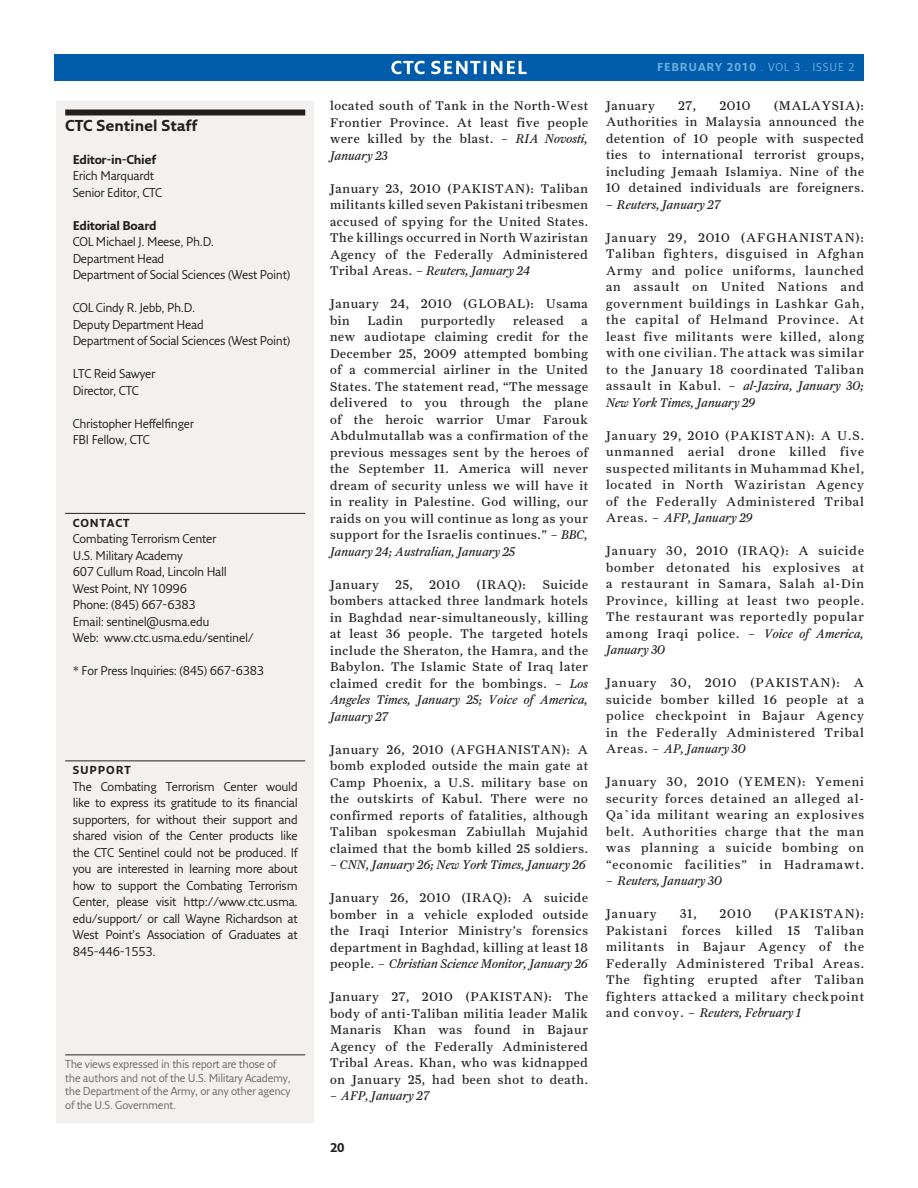
<style>
.page{position:relative;width:918px;height:1188px;background:#fff}
.page>*{position:absolute;margin:0;border:0;box-sizing:border-box;transform-origin:0 0}
.t1{font:700 15.3px "Fresco Sans";color:#231f20}
.t2{font:12.75px/16.5px "Farnham Text Regular LF";letter-spacing:.05em;color:#231f20;text-align:justify}
.t3{font:12.75px "Farnham Text Regular Ital LF";letter-spacing:-.005em;color:#231f20}
.t4{font:12.75px "Farnham Text Regular LF";letter-spacing:.075em;color:#231f20}
.t5{font:12.3px/16.5px "Fresco Sans";letter-spacing:-.025em;color:#231f20;text-align:justify}
.t6{font:700 12.3px "Fresco Sans";letter-spacing:-.025em;color:#231f20}
.t7{font:11.25px/13.5px "Fresco Sans";letter-spacing:-.025em;color:#6c6d70}
.t8{font:11.25px "Fresco Sans";letter-spacing:.075em;color:#6caddf}
.t9{font:700 11.25px "Fresco Sans";letter-spacing:.075em;color:#231f20}
.t10{font:700 11.25px "Fresco Sans";color:#6caddf}
.s1{font-family:"Farnham Text Regular Ital LF"}
.s2{font-family:"Farnham Text Regular LF"}
.s3{font-weight:700}
</style>
<div class="page">
<div style="left:56px;top:101px;width:258px;height:1021px;background:#f3f1ef"></div>
<div style="left:54px;top:54px;width:810px;height:27px;background:#015dab"></div>
<svg style="left:391px;top:61px;width:136px;height:13px"></svg>
<div style="left:65px;top:110px;width:240px;height:6px;background:#231f20"></div>
<hr style="left:65px;top:513px;width:240px;height:1px;background:#231f20">
<hr style="left:65px;top:760px;width:240px;height:1px;background:#231f20">
<hr style="left:65px;top:1054px;width:240px;height:1px;background:#231f20">
<p class="t1" style="left:65px;top:116px;width:133px">CTC Sentinel Staff</p>
<p class="t6" style="left:73px;top:152px;width:85px">Editor-in-Chief</p>
<p class="t5" style="left:73px;top:167px;width:83px">Erich Marquardt</p>
<p class="t5" style="left:73px;top:184px;width:91px">Senior Editor, CTC</p>
<p class="t6" style="left:73px;top:218px;width:85px">Editorial Board</p>
<p class="t5" style="left:73px;top:233px;width:143px">COL Michael J. Meese, Ph.D.</p>
<p class="t5" style="left:73px;top:250px;width:93px">Department Head</p>
<p class="t5" style="left:73px;top:266px;width:219px">Department of Social Sciences (West Point)</p>
<p class="t5" style="left:73px;top:299px;width:124px">COL Cindy R. Jebb, Ph.D.</p>
<p class="t5" style="left:73px;top:316px;width:133px">Deputy Department Head</p>
<p class="t5" style="left:73px;top:332px;width:219px">Department of Social Sciences (West Point)</p>
<p class="t5" style="left:73px;top:365px;width:84px">LTC Reid Sawyer</p>
<p class="t5" style="left:73px;top:382px;width:68px">Director, CTC</p>
<p class="t5" style="left:73px;top:415px;width:123px">Christopher Heffelfinger</p>
<p class="t5" style="left:73px;top:431px;width:79px">FBI Fellow, CTC</p>
<p class="t9" style="left:73px;top:516px;width:36px">Co ntact</p>
<p class="t5" style="left:73px;top:530px;width:145px">Combating Terrorism Center</p>
<p class="t5" style="left:73px;top:547px;width:112px">U.S. Military Academy</p>
<p class="t5" style="left:73px;top:563px;width:156px">607 Cullum Road, Lincoln Hall</p>
<p class="t5" style="left:73px;top:580px;width:116px">West Point, NY 10996</p>
<p class="t5" style="left:73px;top:596px;width:125px">Phone: (845) 667-6383</p>
<p class="t5" style="left:73px;top:613px;width:138px">Email: sentinel@usma.edu</p>
<p class="t5" style="left:73px;top:629px;width:183px">Web: www.ctc.usma.edu/sentinel/</p>
<p class="t5" style="left:73px;top:662px;width:193px">* For Press Inquiries: (845) 667-6383</p>
<p class="t9" style="left:73px;top:763px;width:26px">support</p>
<p class="t5" style="left:73px;top:778px;width:227px">The Combating Terrorism Center would like to express its gratitude to its financial supporters, for without their support and shared vision of the Center products like the CTC Sentinel could not be produced. If you are interested in learning more about how to support the Combating Terrorism Center, please visit http://www.ctc.usma. edu/support/ or call Wayne Richardson at West Point’s Association of Graduates at 845-446-1553.</p>
<p class="t7" style="left:65px;top:1057px;width:227px">The views expressed in this report are those of the authors and not of the U.S. Military Academy, the Department of the Army, or any other agency of the U.S. Government.</p>
<p class="t2" style="left:330px;top:98px;width:260px">located south of Tank in the North-West Frontier Province. At least five people were killed by the blast. – <span class="s1">RIA Novosti, January 23</span></p>
<p class="t2" style="left:330px;top:180px;width:260px">January 23, 2010 (PAKISTAN): Taliban militants killed seven Pakistani tribesmen accused of spying for the United States.<br>The killings occurred in North Waziristan Agency of the Federally Administered Tribal Areas. – <span class="s1">Reuters, January 24</span></p>
<p class="t2" style="left:330px;top:296px;width:260px">January 24, 2010 (GLOBAL): Usama bin</p>
<p class="t2" style="left:367px;top:312px;width:37px">Ladin</p>
<p class="t2" style="left:421px;top:312px;width:76px">purportedly</p>
<p class="t2" style="left:513px;top:312px;width:52px">released</p>
<p class="t2" style="left:330px;top:312px;width:260px;text-indent:252px">a new audiotape claiming credit for the December 25, 2009 attempted bombing of a commercial airliner in the United States. The statement read, “The message delivered to you through the plane of the heroic warrior Umar Farouk Abdulmutallab was a confirmation of the previous messages sent by the heroes of the September 11. America will never dream of security unless we will have it in reality in Palestine. God willing, our raids on you will continue as long as your support for the Israelis continues.” – <span class="s1">BBC, January 24; Australian, January 25</span></p>
<p class="t2" style="left:330px;top:576px;width:50px">January</p>
<p class="t2" style="left:396px;top:576px;width:19px">25,</p>
<p class="t2" style="left:430px;top:576px;width:32px">2010</p>
<p class="t2" style="left:477px;top:576px;width:51px">(IRAQ):</p>
<p class="t2" style="left:330px;top:576px;width:260px;text-indent:213px">Suicide bombers attacked three landmark hotels in Baghdad near-simultaneously, killing at least 36 people. The targeted hotels include the Sheraton, the Hamra, and the Babylon. The Islamic State of Iraq later claimed credit for the bombings. – <span class="s1">Los Angeles Times, January 25; Voice of America, January 27</span></p>
<p class="t2" style="left:330px;top:741px;width:260px">January 26, 2010 (AFGHANISTAN): A bomb exploded outside the main gate at Camp Phoenix, a U.S. military base on the outskirts of Kabul. There were no confirmed reports of fatalities, although Taliban spokesman Zabiullah Mujahid claimed that the bomb killed 25 soldiers.</p>
<p class="t3" style="left:330px;top:857px;width:257px">– CNN, January 26; New York Times, January 26</p>
<p class="t2" style="left:330px;top:890px;width:260px">January 26, 2010 (IRAQ): A suicide bomber in a vehicle exploded outside the Iraqi Interior Ministry’s forensics department in Baghdad, killing at least 18 people. – <span class="s1">Christian Science Monitor, January 26</span></p>
<p class="t2" style="left:330px;top:989px;width:260px">January 27, 2010 (PAKISTAN): The body of anti-Taliban militia leader Malik Manaris Khan was found in Bajaur Agency of the Federally Administered Tribal Areas. Khan, who was kidnapped on January 25, had been shot to death.</p>
<p class="t3" style="left:330px;top:1088px;width:101px"><span class="s2">–</span> AFP, January 27</p>
<p class="t10" style="left:657px;top:61px;width:9px">febr</p>
<p class="t8" style="left:689px;top:61px;width:168px"><span class="s3">uary 2010</span> . Vol 3 . Issue 2</p>
<p class="t2" style="left:606px;top:97px;width:260px;text-indent:168px">(MALAYSIA):<br>Authorities in Malaysia announced the detention of 10 people with suspected ties to international terrorist groups, including Jemaah Islamiya. Nine of the 10 detained individuals are foreigners.</p>
<p class="t3" style="left:606px;top:197px;width:116px"><span class="s2">–</span> Reuters, January 27</p>
<p class="t2" style="left:606px;top:229px;width:260px">January 29, 2010 (AFGHANISTAN):<br>Taliban fighters, disguised in Afghan Army and police uniforms, launched an assault on United Nations and government buildings in Lashkar Gah, the capital of Helmand Province. At least five militants were killed, along with one civilian. The attack was similar to the January 18 coordinated Taliban assault in Kabul. – <span class="s1">al-Jazira, January 30; New York Times, January 29</span></p>
<p class="t2" style="left:606px;top:427px;width:260px">January 29, 2010 (PAKISTAN): A U.S. unmanned aerial drone killed five suspected militants in Muhammad Khel, located in North Waziristan Agency of the Federally Administered Tribal Areas. – <span class="s1">AFP, January 29</span></p>
<p class="t2" style="left:606px;top:543px;width:260px">January 30, 2010 (IRAQ): A suicide bomber detonated his explosives at a restaurant in Samara, Salah al-Din Province, killing at least two people.<br>The restaurant was reportedly popular among Iraqi police. – <span class="s1">Voice of America, January 30</span></p>
<p class="t2" style="left:606px;top:675px;width:260px">January 30, 2010 (PAKISTAN): A suicide bomber killed 16 people at a police checkpoint in Bajaur Agency in the Federally Administered Tribal Areas. – <span class="s1">AP, January 30</span></p>
<p class="t2" style="left:606px;top:774px;width:260px">January 30, 2010 (YEMEN): Yemeni security forces detained an alleged al-Qa`ida militant wearing an explosives belt. Authorities charge that the man was planning a suicide bombing on “economic facilities” in Hadramawt.</p>
<p class="t3" style="left:606px;top:873px;width:118px"><span class="s2">–</span> Reuters, January 30</p>
<p class="t4" style="left:606px;top:906px;width:52px">January</p>
<p class="t2" style="left:680px;top:906px;width:18px">31,</p>
<p class="t2" style="left:720px;top:906px;width:33px">2010</p>
<p class="t2" style="left:606px;top:97px;width:50px">January</p>
<p class="t2" style="left:679px;top:97px;width:19px">27,</p>
<p class="t2" style="left:720px;top:97px;width:32px">2010</p>
<p class="t2" style="left:606px;top:906px;width:260px;text-indent:169px">(PAKISTAN):<br>Pakistani forces killed 15 Taliban militants in Bajaur Agency of the Federally Administered Tribal Areas.<br>The fighting erupted after Taliban fighters attacked a military checkpoint and convoy. – <span class="s1">Reuters, February 1</span></p>
<p class="t6" style="left:330px;top:1140px;width:16px">20</p>
</div>
